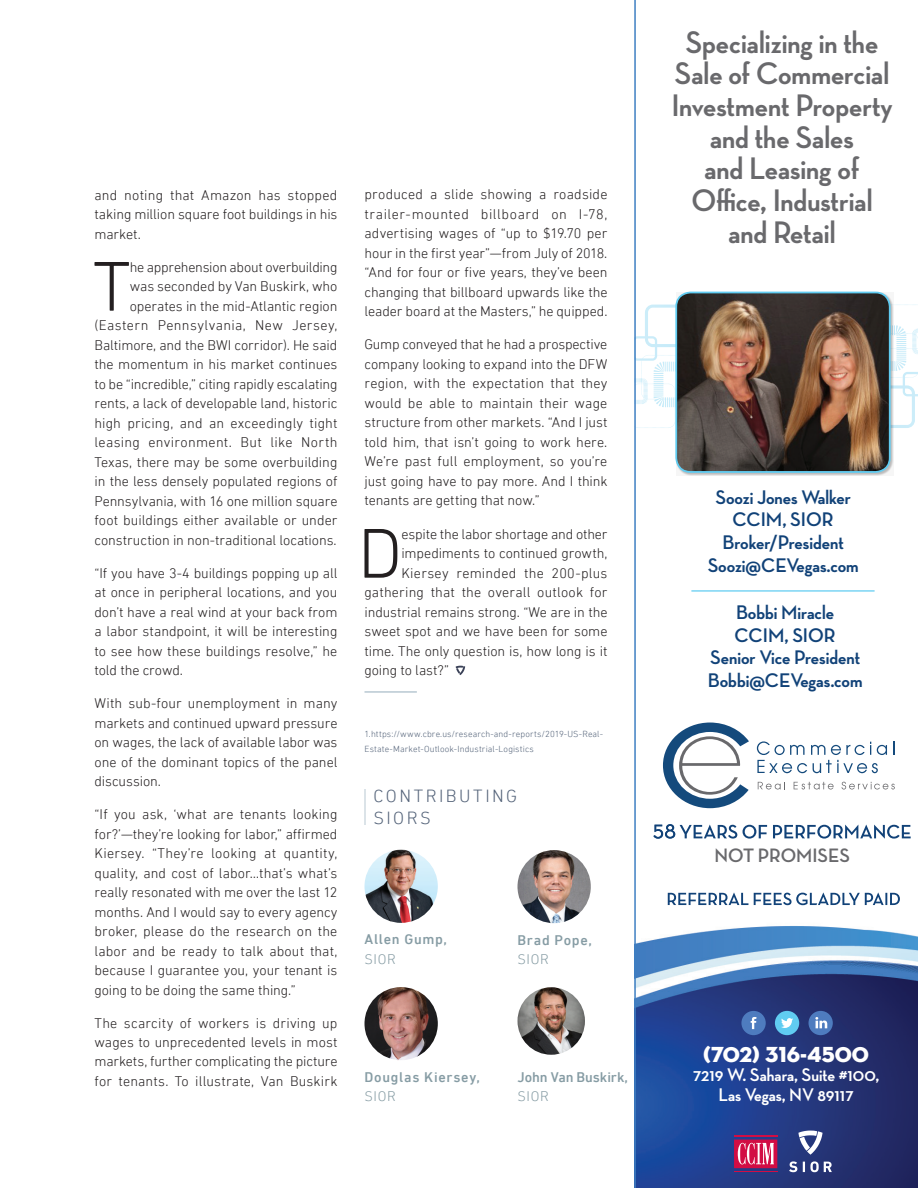
<style>
.page{position:relative;width:918px;height:1188px;background:#fff}
.page>*{position:absolute;margin:0;border:0;box-sizing:border-box;transform-origin:0 0}
.t1{font:300 71.55px "DIN Next LT Pro";color:#231f20}
.t2{font:700 31.8px/31.7px "Neutra Disp";color:#69696c;text-align:center}
.t3{font:21.9px "Neutra Disp Titling";color:#fff}
.t4{font:700 20.1px/22.6px "Neutra Disp";color:#114278;text-align:center}
.t5{font:700 19.8px "Neutra Disp";color:#69696c}
.t6{font:700 18.6px/19.8px "Neutra Disp";color:#fff;text-align:center}
.t7{font:300 18px/21.6px "DIN Next LT Pro";letter-spacing:.135em;color:#546379}
.t8{font:300 14.25px/19.5px "DIN Next LT Pro";letter-spacing:-.005em;color:#231f20;text-align:justify}
.t9{font:500 14.25px "DIN Next LT Pro";letter-spacing:.05em;color:#869ca4}
.t10{font:300 14.25px "DIN Next LT Pro";letter-spacing:.015em;color:#231f20}
.t11{font:300 14.25px "DIN Next LT Pro";letter-spacing:.02em;color:#231f20}
.t12{font:300 14.25px "DIN Next LT Pro";letter-spacing:.05em;color:#869ca4}
.t13{font:500 14.25px "DIN Next LT Pro";letter-spacing:-.005em;color:#869ca4}
.t14{font:300 9px/15px "DIN Next LT Pro";letter-spacing:.015em;color:#546379}
</style>
<div class="page">
<svg style="left:456px;top:666px;width:9px;height:9px"></svg>
<hr style="left:364px;top:789px;width:2px;height:35px;background:#b8c8d2">
<img style="left:518px;top:850px;width:73px;height:73px;border-radius:37px">
<img style="left:364px;top:987px;width:74px;height:73px;border-radius:37px">
<img style="left:364px;top:850px;width:74px;height:73px;border-radius:37px">
<img style="left:518px;top:987px;width:67px;height:68px;border-radius:34px">
<img style="left:636px;top:926px;width:282px;height:262px">
<div style="left:775px;top:1011px;width:24px;height:24px;background:#60ccf1;border-radius:50%"></div>
<svg style="left:781px;top:1018px;width:12px;height:10px"></svg>
<div style="left:741px;top:1011px;width:25px;height:24px;background:#4e7cbf;border-radius:50%"></div>
<svg style="left:751px;top:1017px;width:6px;height:12px"></svg>
<div style="left:809px;top:1011px;width:24px;height:24px;background:#4e7cbf;border-radius:50%"></div>
<svg style="left:815px;top:1017px;width:12px;height:11px"></svg>
<svg style="left:663px;top:723px;width:86px;height:85px"></svg>
<svg style="left:894px;top:742px;width:1px;height:13px"></svg>
<svg style="left:757px;top:741px;width:130px;height:32px"></svg>
<svg style="left:758px;top:782px;width:27px;height:7px"></svg>
<svg style="left:794px;top:782px;width:40px;height:7px"></svg>
<svg style="left:842px;top:782px;width:53px;height:7px"></svg>
<hr style="left:692px;top:590px;width:182px;height:2px;background:#60ccf1">
<svg style="left:636px;top:305px;width:39px;height:66px"></svg>
<svg style="left:681px;top:298px;width:213px;height:178px"></svg>
<img style="left:676px;top:292px;width:214px;height:180px">
<div style="left:675px;top:292px;width:216px;height:181px;border:2px solid #60ccf1;border-radius:14px"></div>
<hr style="left:734px;top:1135px;width:43px;height:2px;background:#d20d44">
<hr style="left:734px;top:1171px;width:43px;height:1px;background:#d20d44">
<svg style="left:734px;top:1140px;width:43px;height:28px"></svg>
<svg style="left:789px;top:1161px;width:8px;height:11px"></svg>
<svg style="left:803px;top:1161px;width:29px;height:11px"></svg>
<svg style="left:798px;top:1131px;width:25px;height:24px"></svg>
<svg style="left:668px;top:893px;width:232px;height:12px"></svg>
<svg style="left:653px;top:824px;width:258px;height:15px"></svg>
<hr style="left:634px;top:0;width:2px;height:1188px;background:#3f7fc2">
<hr style="left:364px;top:691px;width:53px;height:2px;background:#b8c8d2">
<p class="t8" style="left:94px;top:185px;width:245px">and noting that Amazon has stopped taking million square foot buildings in his market.</p>
<h1 class="t1" style="left:93px;top:245px;width:39px">T</h1>
<p class="t8" style="left:95px;top:257px;width:245px;text-align:right">he apprehension about overbuilding<br>was seconded by Van Buskirk, who operates in the mid-Atlantic region (Eastern Pennsylvania, New Jersey, Baltimore, and the BWI corridor). He said the momentum in his market continues to be “incredible,” citing rapidly escalating rents, a lack of developable land, historic high pricing, and an exceedingly tight leasing environment. But like North Texas, there may be some overbuilding in the less densely populated regions of Pennsylvania, with 16 one million square foot buildings either available or under construction in non-traditional locations.</p>
<p class="t8" style="left:95px;top:563px;width:245px">“If you have 3-4 buildings popping up all at once in peripheral locations, and you don’t have a real wind at your back from a labor standpoint, it will be interesting to see how these buildings resolve,” he told the crowd.</p>
<p class="t8" style="left:95px;top:693px;width:245px">With sub-four unemployment in many markets and continued upward pressure on wages, the lack of available labor was one of the dominant topics of the panel discussion.</p>
<p class="t8" style="left:95px;top:804px;width:245px">“If you ask, ‘what are tenants looking for?’—they’re looking for labor,” affirmed Kiersey. “They’re looking at quantity, quality, and cost of labor…that’s what’s really resonated with me over the last 12 months. And I would say to every agency broker, please do the research on the labor and be ready to talk about that, because I guarantee you, your tenant is going to be doing the same thing.”</p>
<p class="t8" style="left:95px;top:1013px;width:245px">The scarcity of workers is driving up wages to unprecedented levels in most markets, further complicating the picture for tenants. To illustrate, Van Buskirk</p>
<p class="t8" style="left:364px;top:185px;width:245px">produced a slide showing a roadside trailer-mounted billboard on I-78, advertising wages of “up to $19.70 per hour in the first year”—from July of 2018. “And for four or five years, they’ve been changing that billboard upwards like the leader board at the Masters,” he quipped.</p>
<p class="t8" style="left:364px;top:335px;width:245px">Gump conveyed that he had a prospective company looking to expand into the DFW region, with the expectation that they would be able to maintain their wage structure from other markets. “And I just told him, that isn’t going to work here.<br>We’re past full employment, so you’re just going have to pay more. And I think tenants are getting that now.”</p>
<h1 class="t1" style="left:358px;top:512px;width:46px">D</h1>
<p class="t8" style="left:401px;top:524px;width:208px">espite the labor shortage and other</p>
<p class="t8" style="left:401px;top:543px;width:208px">impediments to continued growth,</p>
<p class="t11" style="left:401px;top:565px;width:208px">Kiersey reminded the 200-plus</p>
<p class="t10" style="left:364px;top:584px;width:244px">gathering that the overall outlook for</p>
<p class="t8" style="left:364px;top:602px;width:244px">industrial remains strong. “We are in the</p>
<p class="t8" style="left:364px;top:621px;width:245px">sweet spot and we have been for some</p>
<p class="t8" style="left:364px;top:641px;width:244px">time. The only question is, how long is it</p>
<p class="t8" style="left:364px;top:660px;width:86px">going to last?”</p>
<p class="t14" style="left:364px;top:726px;width:240px">1.https://www.cbre.us/research-and-reports/2019-US-Real-<br>Estate-Market-Outlook-Industrial-Logistics</p>
<p class="t7" style="left:374px;top:785px;width:145px">CONTRIBUTING<br>SIORS</p>
<p class="t9" style="left:364px;top:931px;width:84px">Allen Gump,</p>
<p class="t12" style="left:364px;top:951px;width:33px">SIOR</p>
<p class="t9" style="left:518px;top:932px;width:76px">Brad Pope,</p>
<p class="t12" style="left:518px;top:951px;width:33px">SIOR</p>
<p class="t9" style="left:364px;top:1069px;width:117px">Douglas Kiersey,</p>
<p class="t12" style="left:364px;top:1088px;width:33px">SIOR</p>
<p class="t13" style="left:518px;top:1069px;width:112px">John Van Buskirk,</p>
<p class="t12" style="left:518px;top:1088px;width:33px">SIOR</p>
<h2 class="t2" style="left:671px;top:27px;width:223px">Specializing in the<br>Sale of Commercial<br>Investment Property and the Sales<br>and Leasing of<br>Office, Industrial and Retail</h2>
<h3 class="t4" style="left:708px;top:486px;width:153px">Soozi Jones Walker<br>CCIM, SIOR<br>Broker/President<br>Soozi@CEVegas.com</h3>
<h3 class="t4" style="left:708px;top:601px;width:156px">Bobbi Miracle<br>CCIM, SIOR<br>Senior Vice President<br>Bobbi@CEVegas.com</h3>
<h3 class="t5" style="left:715px;top:844px;width:137px">NOT PROMISES</h3>
<h3 class="t3" style="left:703px;top:1040px;width:167px">(702) 316-4500</h3>
<h3 class="t6" style="left:693px;top:1066px;width:188px">7219 W. Sahara, Suite #100,<br>Las Vegas, NV 89117</h3>
</div>
